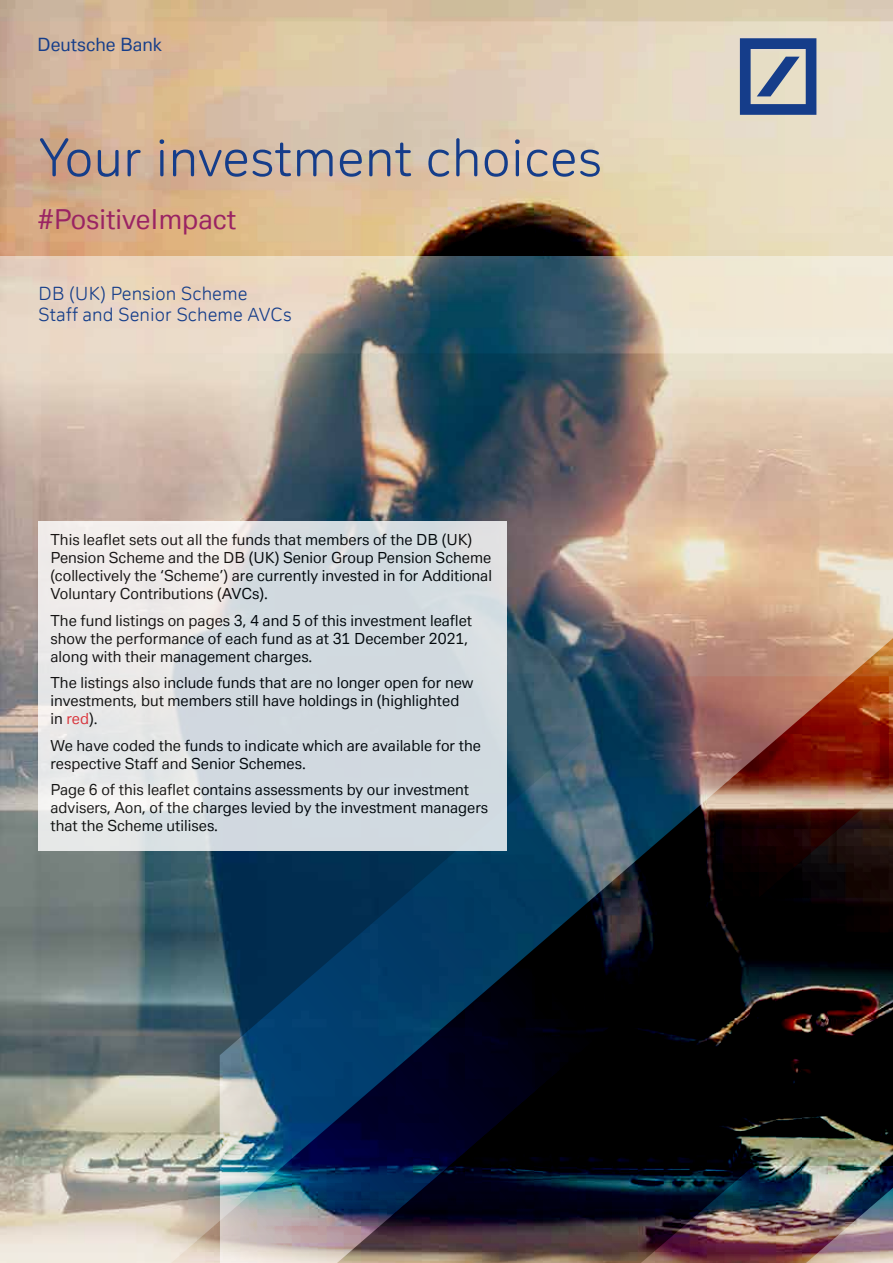
<style>
.page{position:relative;width:893px;height:1263px;background:#fff}
.page>*{position:absolute;margin:0;border:0;box-sizing:border-box;transform-origin:0 0}
.t1{font:51px "Deutsche Bank Display";color:#153d8a}
.t2{font:27px "Deutsche Bank Text";color:#9a2363}
.t3{font:18px/21px "Deutsche Bank Display";color:#153d8a}
.t4{font:18px "Deutsche Bank Text";color:#153d8a}
.t5{font:15px/18px "Deutsche Bank Text";color:#000}
.s1{color:#e62a32}
</style>
<div class="page">
<img style="left:0;top:353px;width:893px;height:813px">
<svg style="left:0;top:1166px;width:111px;height:97px;background:#d4ccbf"></svg>
<svg style="left:0;top:255px;width:893px;height:98px;background:#b3b2a9"></svg>
<img style="left:111px;top:569px;width:782px;height:694px">
<svg style="left:0;top:0;width:893px;height:255px;background:#d8c0a3"></svg>
<svg style="left:38px;top:521px;width:469px;height:329px;background:#dbe0e3"></svg>
<svg style="left:740px;top:38px;width:76px;height:77px;background:#6f82a3"></svg>
<p class="t4" style="left:37px;top:33px;width:126px">Deutsche Bank</p>
<h1 class="t1" style="left:38px;top:126px;width:566px">Your investment choices</h1>
<h2 class="t2" style="left:38px;top:202px;width:200px">#PositiveImpact</h2>
<p class="t3" style="left:38px;top:283px;width:255px">DB (UK) Pension Scheme<br>Staff and Senior Scheme AVCs</p>
<p class="t5" style="left:51px;top:531px;width:443px">This leaflet sets out all the funds that members of the DB (UK)<br>Pension Scheme and the DB (UK) Senior Group Pension Scheme (collectively the ‘Scheme’) are currently invested in for Additional Voluntary Contributions (AVCs).</p>
<p class="t5" style="left:51px;top:611px;width:423px">The fund listings on pages 3, 4 and 5 of this investment leaflet show the performance of each fund as at 31 December 2021, along with their management charges.</p>
<p class="t5" style="left:51px;top:674px;width:424px">The listings also include funds that are no longer open for new investments, but members still have holdings in (highlighted in <span class="s1">red</span>).</p>
<p class="t5" style="left:51px;top:736px;width:432px">We have coded the funds to indicate which are available for the respective Staff and Senior Schemes.</p>
<p class="t5" style="left:51px;top:781px;width:439px">Page 6 of this leaflet contains assessments by our investment advisers, Aon, of the charges levied by the investment managers that the Scheme utilises.</p>
</div>
